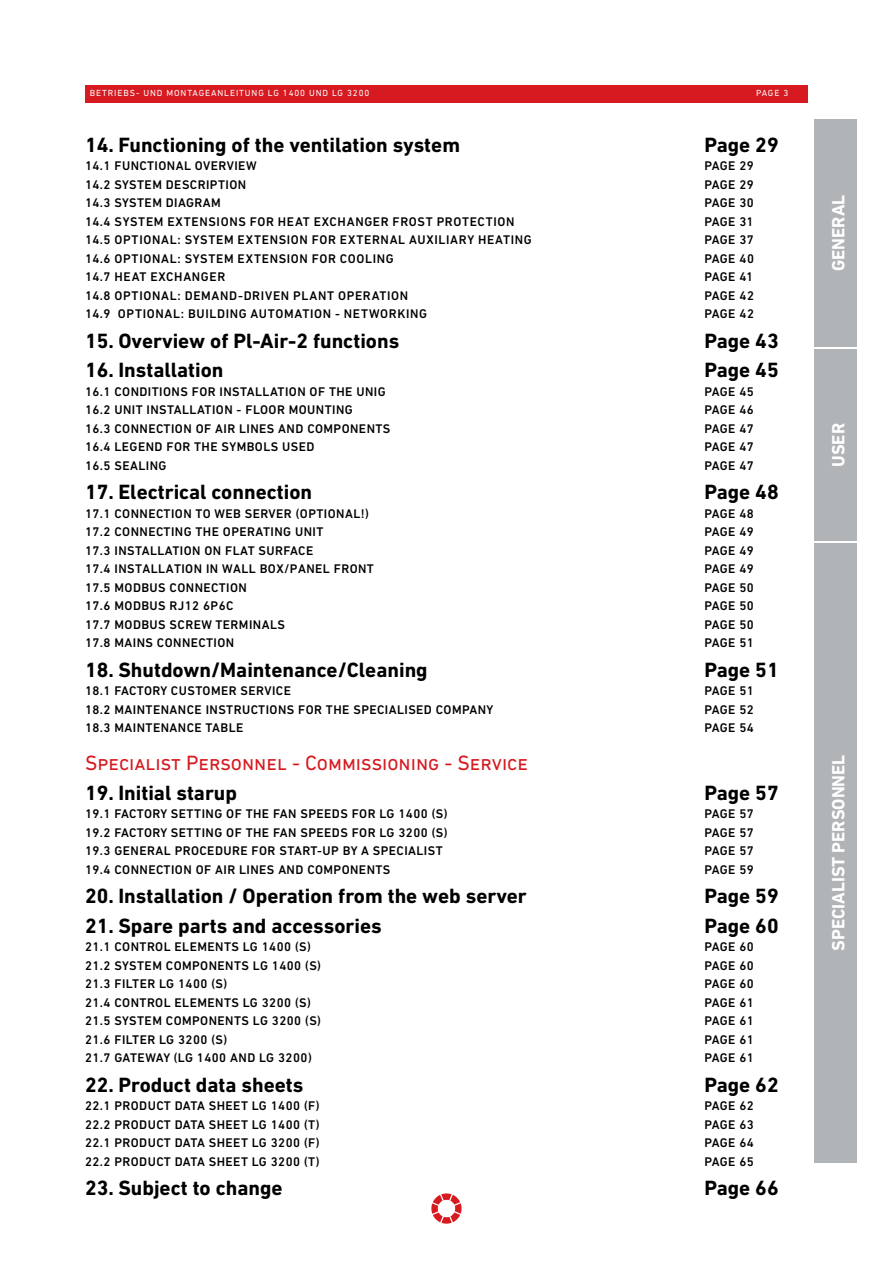
<style>
.page{position:relative;width:893px;height:1263px;background:#fff}
.page>*{position:absolute;margin:0;border:0;box-sizing:border-box;transform-origin:0 0}
.t1{font:700 21px "DIN Next LT Pro";color:#000}
.t2{font:21px "DIN Next LT Pro";color:#d71920}
.t3{font:700 18px "DIN Next LT Pro";color:#fff}
.t4{font:500 12.75px "DIN Next LT Pro";letter-spacing:.035em;color:#000}
.t5{font:500 12.75px "DIN Next LT Pro";letter-spacing:.055em;color:#000}
.t6{font:9px "DIN Next LT Pro";letter-spacing:.1em;color:#fff}
</style>
<div class="page">
<div style="left:814px;top:349px;width:43px;height:192px;background:#b1b4b6"></div>
<div style="left:814px;top:119px;width:43px;height:228px;background:#b1b4b6"></div>
<div style="left:814px;top:543px;width:43px;height:619px;background:#b1b4b6"></div>
<div style="left:85px;top:85px;width:723px;height:17px;background:#d71920"></div>
<svg style="left:431px;top:1193px;width:31px;height:31px"></svg>
<p class="t6" style="left:90px;top:88px;width:281px">BETRIEBS- UND MONTAGEANLEITUNG LG 1400 UND LG 3200</p>
<p class="t6" style="left:756px;top:88px;width:34px">PAGE 3</p>
<h1 class="t1" style="left:85px;top:132px;width:376px">14. Functioning of the ventilation system</h1>
<h1 class="t1" style="left:705px;top:132px;width:76px">Page 29</h1>
<p class="t4" style="left:85px;top:159px;width:173px">14.1 FUNCTIONAL OVERVIEW</p>
<p class="t4" style="left:705px;top:159px;width:51px">PAGE 29</p>
<p class="t4" style="left:85px;top:177px;width:163px">14.2 SYSTEM DESCRIPTION</p>
<p class="t4" style="left:705px;top:177px;width:51px">PAGE 29</p>
<p class="t4" style="left:85px;top:196px;width:137px">14.3 SYSTEM DIAGRAM</p>
<p class="t4" style="left:705px;top:196px;width:51px">PAGE 30</p>
<p class="t4" style="left:85px;top:214px;width:431px">14.4 SYSTEM EXTENSIONS FOR HEAT EXCHANGER FROST PROTECTION</p>
<p class="t4" style="left:705px;top:214px;width:50px">PAGE 31</p>
<p class="t5" style="left:85px;top:233px;width:448px">14.5 OPTIONAL: SYSTEM EXTENSION FOR EXTERNAL AUXILIARY HEATING</p>
<p class="t4" style="left:705px;top:233px;width:51px">PAGE 37</p>
<p class="t4" style="left:85px;top:251px;width:310px">14.6 OPTIONAL: SYSTEM EXTENSION FOR COOLING</p>
<p class="t4" style="left:705px;top:251px;width:51px">PAGE 40</p>
<p class="t4" style="left:85px;top:270px;width:142px">14.7 HEAT EXCHANGER</p>
<p class="t4" style="left:705px;top:270px;width:50px">PAGE 41</p>
<p class="t4" style="left:85px;top:288px;width:325px">14.8 OPTIONAL: DEMAND-DRIVEN PLANT OPERATION</p>
<p class="t4" style="left:705px;top:288px;width:51px">PAGE 42</p>
<p class="t4" style="left:85px;top:307px;width:344px">14.9 OPTIONAL: BUILDING AUTOMATION - NETWORKING</p>
<p class="t4" style="left:705px;top:307px;width:51px">PAGE 42</p>
<h1 class="t1" style="left:85px;top:328px;width:316px">15. Overview of Pl-Air-2 functions</h1>
<h1 class="t1" style="left:705px;top:328px;width:76px">Page 43</h1>
<h1 class="t1" style="left:85px;top:358px;width:140px">16. Installation</h1>
<h1 class="t1" style="left:705px;top:358px;width:76px">Page 45</h1>
<p class="t4" style="left:85px;top:384px;width:302px">16.1 CONDITIONS FOR INSTALLATION OF THE UNIG</p>
<p class="t4" style="left:705px;top:384px;width:51px">PAGE 45</p>
<p class="t4" style="left:85px;top:403px;width:269px">16.2 UNIT INSTALLATION - FLOOR MOUNTING</p>
<p class="t4" style="left:705px;top:403px;width:51px">PAGE 46</p>
<p class="t4" style="left:85px;top:421px;width:307px">16.3 CONNECTION OF AIR LINES AND COMPONENTS</p>
<p class="t4" style="left:705px;top:421px;width:51px">PAGE 47</p>
<p class="t4" style="left:85px;top:440px;width:231px">16.4 LEGEND FOR THE SYMBOLS USED</p>
<p class="t4" style="left:705px;top:440px;width:51px">PAGE 47</p>
<p class="t4" style="left:85px;top:458px;width:83px">16.5 SEALING</p>
<p class="t4" style="left:705px;top:458px;width:51px">PAGE 47</p>
<h1 class="t1" style="left:85px;top:480px;width:229px">17. Electrical connection</h1>
<h1 class="t1" style="left:705px;top:480px;width:76px">Page 48</h1>
<p class="t4" style="left:85px;top:506px;width:285px">17.1 CONNECTION TO WEB SERVER (OPTIONAL!)</p>
<p class="t4" style="left:705px;top:506px;width:51px">PAGE 48</p>
<p class="t4" style="left:85px;top:524px;width:240px">17.2 CONNECTING THE OPERATING UNIT</p>
<p class="t4" style="left:705px;top:524px;width:51px">PAGE 49</p>
<p class="t4" style="left:85px;top:543px;width:230px">17.3 INSTALLATION ON FLAT SURFACE</p>
<p class="t4" style="left:705px;top:543px;width:51px">PAGE 49</p>
<p class="t4" style="left:85px;top:561px;width:290px">17.4 INSTALLATION IN WALL BOX/PANEL FRONT</p>
<p class="t4" style="left:705px;top:561px;width:51px">PAGE 49</p>
<p class="t4" style="left:85px;top:580px;width:163px">17.5 MODBUS CONNECTION</p>
<p class="t4" style="left:705px;top:580px;width:51px">PAGE 50</p>
<p class="t4" style="left:85px;top:598px;width:150px">17.6 MODBUS RJ12 6P6C</p>
<p class="t4" style="left:705px;top:598px;width:51px">PAGE 50</p>
<p class="t4" style="left:85px;top:617px;width:201px">17.7 MODBUS SCREW TERMINALS</p>
<p class="t4" style="left:705px;top:617px;width:51px">PAGE 50</p>
<p class="t4" style="left:85px;top:635px;width:151px">17.8 MAINS CONNECTION</p>
<p class="t4" style="left:705px;top:635px;width:51px">PAGE 51</p>
<h1 class="t1" style="left:85px;top:657px;width:344px">18. Shutdown/Maintenance/Cleaning</h1>
<h1 class="t1" style="left:705px;top:657px;width:76px">Page 51</h1>
<p class="t4" style="left:85px;top:683px;width:207px">18.1 FACTORY CUSTOMER SERVICE</p>
<p class="t4" style="left:705px;top:683px;width:51px">PAGE 51</p>
<p class="t4" style="left:85px;top:702px;width:410px">18.2 MAINTENANCE INSTRUCTIONS FOR THE SPECIALISED COMPANY</p>
<p class="t4" style="left:705px;top:702px;width:51px">PAGE 52</p>
<p class="t4" style="left:85px;top:720px;width:160px">18.3 MAINTENANCE TABLE</p>
<p class="t4" style="left:705px;top:720px;width:51px">PAGE 54</p>
<h1 class="t2" style="left:85px;top:751px;width:445px">Specialist Personnel - Commissioning - Service</h1>
<h1 class="t1" style="left:85px;top:780px;width:154px">19. Initial starup</h1>
<h1 class="t1" style="left:705px;top:780px;width:76px">Page 57</h1>
<p class="t4" style="left:85px;top:806px;width:364px">19.1 FACTORY SETTING OF THE FAN SPEEDS FOR LG 1400 (S)</p>
<p class="t4" style="left:705px;top:806px;width:51px">PAGE 57</p>
<p class="t4" style="left:85px;top:825px;width:364px">19.2 FACTORY SETTING OF THE FAN SPEEDS FOR LG 3200 (S)</p>
<p class="t4" style="left:705px;top:825px;width:51px">PAGE 57</p>
<p class="t4" style="left:85px;top:843px;width:359px">19.3 GENERAL PROCEDURE FOR START-UP BY A SPECIALIST</p>
<p class="t4" style="left:705px;top:843px;width:51px">PAGE 57</p>
<p class="t4" style="left:85px;top:862px;width:307px">19.4 CONNECTION OF AIR LINES AND COMPONENTS</p>
<p class="t4" style="left:705px;top:862px;width:51px">PAGE 59</p>
<h1 class="t1" style="left:85px;top:884px;width:443px">20. Installation / Operation from the web server</h1>
<h1 class="t1" style="left:705px;top:884px;width:76px">Page 59</h1>
<h1 class="t1" style="left:85px;top:913px;width:298px">21. Spare parts and accessories</h1>
<h1 class="t1" style="left:705px;top:913px;width:76px">Page 60</h1>
<p class="t4" style="left:85px;top:939px;width:227px">21.1 CONTROL ELEMENTS LG 1400 (S)</p>
<p class="t4" style="left:705px;top:939px;width:51px">PAGE 60</p>
<p class="t4" style="left:85px;top:958px;width:237px">21.2 SYSTEM COMPONENTS LG 1400 (S)</p>
<p class="t4" style="left:705px;top:958px;width:51px">PAGE 60</p>
<p class="t4" style="left:85px;top:976px;width:144px">21.3 FILTER LG 1400 (S)</p>
<p class="t4" style="left:705px;top:976px;width:51px">PAGE 60</p>
<p class="t4" style="left:85px;top:995px;width:227px">21.4 CONTROL ELEMENTS LG 3200 (S)</p>
<p class="t4" style="left:705px;top:995px;width:51px">PAGE 61</p>
<p class="t4" style="left:85px;top:1013px;width:237px">21.5 SYSTEM COMPONENTS LG 3200 (S)</p>
<p class="t4" style="left:705px;top:1013px;width:51px">PAGE 61</p>
<p class="t4" style="left:85px;top:1032px;width:144px">21.6 FILTER LG 3200 (S)</p>
<p class="t4" style="left:705px;top:1032px;width:51px">PAGE 61</p>
<p class="t4" style="left:85px;top:1050px;width:228px">21.7 GATEWAY (LG 1400 AND LG 3200)</p>
<p class="t4" style="left:705px;top:1050px;width:51px">PAGE 61</p>
<h1 class="t1" style="left:85px;top:1072px;width:220px">22. Product data sheets</h1>
<h1 class="t1" style="left:705px;top:1072px;width:76px">Page 62</h1>
<p class="t4" style="left:85px;top:1098px;width:236px">22.1 PRODUCT DATA SHEET LG 1400 (F)</p>
<p class="t4" style="left:705px;top:1098px;width:51px">PAGE 62</p>
<p class="t4" style="left:85px;top:1117px;width:236px">22.2 PRODUCT DATA SHEET LG 1400 (T)</p>
<p class="t4" style="left:705px;top:1117px;width:51px">PAGE 63</p>
<p class="t4" style="left:85px;top:1135px;width:236px">22.1 PRODUCT DATA SHEET LG 3200 (F)</p>
<p class="t4" style="left:705px;top:1135px;width:51px">PAGE 64</p>
<p class="t4" style="left:85px;top:1154px;width:236px">22.2 PRODUCT DATA SHEET LG 3200 (T)</p>
<p class="t4" style="left:705px;top:1154px;width:51px">PAGE 65</p>
<h1 class="t1" style="left:85px;top:1175px;width:199px">23. Subject to change</h1>
<h1 class="t1" style="left:705px;top:1175px;width:76px">Page 66</h1>
<h2 class="t3" style="left:828px;top:271px;width:78px;rotate:-90deg">GENERAL</h2>
<h2 class="t3" style="left:828px;top:467px;width:45px;rotate:-90deg">USER</h2>
<h2 class="t3" style="left:828px;top:951px;width:198px;rotate:-90deg">SPECIALIST PERSONNEL</h2>
</div>
